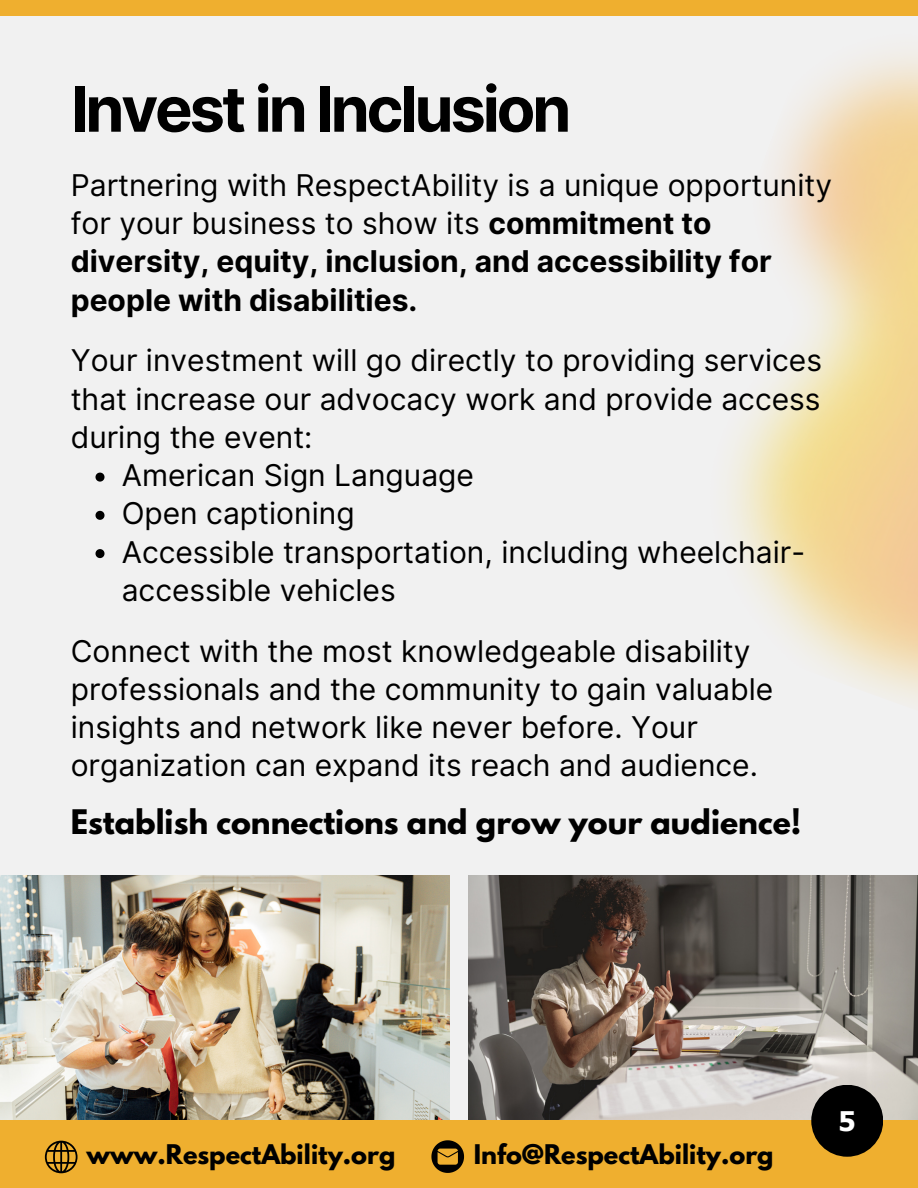
<style>
.page{position:relative;width:918px;height:1188px;background:#f1f1f1}
.page>*{position:absolute;margin:0;border:0;box-sizing:border-box;transform-origin:0 0}
.t1{font:700 63px "Inter";letter-spacing:-.05em;color:#000}
.t2{font:30px/38.2px "Inter";color:#000}
.t3{font:700 30px/38.2px "Inter";color:#000}
.t4{font:700 30px "League Spartan";color:#000}
.t5{font:700 27px "Tahoma";color:#fff}
.t6{font:700 24px "League Spartan";color:#000}
.s1{font-weight:400}
</style>
<div class="page">
<img style="left:0;top:876px;width:450px;height:245px">
<img style="left:468px;top:876px;width:450px;height:245px">
<div style="left:0;top:1121px;width:918px;height:67px;background:#efaf2f"></div>
<div style="left:811px;top:1085px;width:72px;height:72px;background:#000;border-radius:50%"></div>
<div style="left:0;top:0;width:918px;height:16px;background:#efaf2f"></div>
<svg style="left:96px;top:473px;width:9px;height:9px"></svg>
<svg style="left:96px;top:511px;width:9px;height:9px"></svg>
<svg style="left:96px;top:549px;width:9px;height:9px"></svg>
<svg style="left:45px;top:1141px;width:33px;height:32px"></svg>
<svg style="left:431px;top:1140px;width:33px;height:33px"></svg>
<p class="t1" style="left:71px;top:71px;width:502px">Invest in Inclusion</p>
<h3 class="t3" style="left:71px;top:166px;width:763px"><span class="s1">Partnering with RespectAbility is a unique opportunity for your business to show its</span> commitment to diversity, equity, inclusion, and accessibility for people with disabilities.</h3>
<p class="t2" style="left:71px;top:341px;width:753px;text-align:justify">Your investment will go directly to providing services that increase our advocacy work and provide access during the event:</p>
<p class="t2" style="left:122px;top:456px;width:354px">American Sign Language</p>
<p class="t2" style="left:122px;top:494px;width:234px">Open captioning</p>
<h3 class="t2" style="left:122px;top:533px;width:685px">Accessible transportation, including wheelchair&shy;accessible vehicles</h3>
<h2 class="t2" style="left:71px;top:632px;width:704px">Connect with the most knowledgeable disability professionals and the community to gain valuable insights and network like never before. Your organization can expand its reach and audience.</h2>
<p class="t4" style="left:71px;top:807px;width:732px">Establish connections and grow your audience!</p>
<p class="t6" style="left:87px;top:1143px;width:310px">www.RespectAbility.org</p>
<p class="t6" style="left:474px;top:1143px;width:301px">Info@RespectAbility.org</p>
<h3 class="t5" style="left:839px;top:1104px;width:19px">5</h3>
</div>
